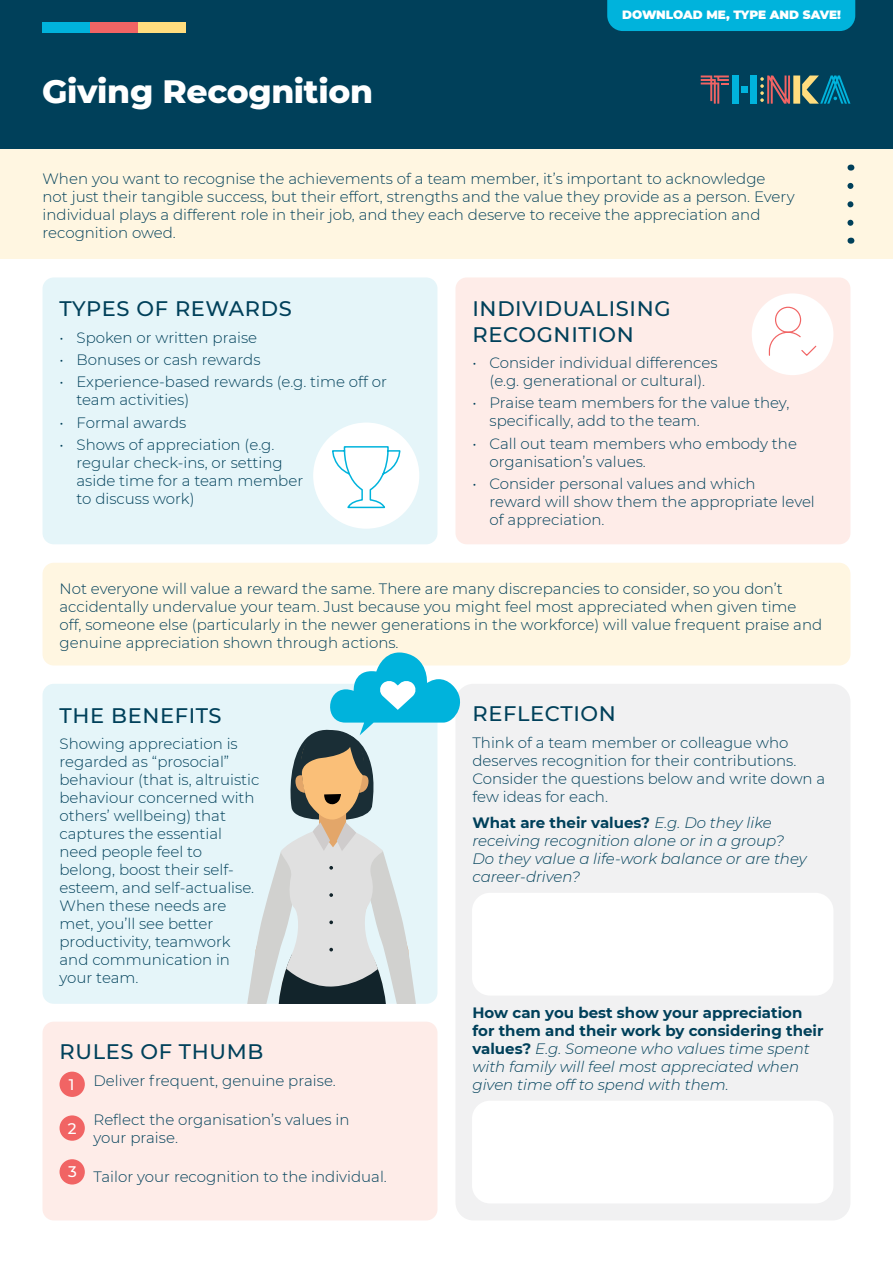
<style>
.page{position:relative;width:893px;height:1263px;background:#fff}
.page>*{position:absolute;margin:0;border:0;box-sizing:border-box;transform-origin:0 0}
.t1{font:800 33px "Montserrat";letter-spacing:-.01em;color:#fff}
.t2{font:500 21px/25.2px "Montserrat";letter-spacing:.03em;color:#00405a}
.t3{font:500 15.3px "Montserrat";color:#fff}
.t4{font:300 15px/18px "Montserrat";color:#00405a}
.t5{font:italic 300 15px/18px "Montserrat";color:#00405a}
.t6{font:900 12px "Montserrat";letter-spacing:-.005em;color:#fff}
.s1{font-weight:700;font-style:normal}
</style>
<div class="page">
<div style="left:43px;top:684px;width:394px;height:320px;background:#e5f5f9;border-radius:11px"></div>
<div style="left:0;top:149px;width:893px;height:109px;background:#fff6e1"></div>
<div style="left:455px;top:684px;width:395px;height:536px;background:#f1f1f2;border-radius:18px"></div>
<div style="left:43px;top:277px;width:394px;height:267px;background:#e5f5f9;border-radius:11px"></div>
<div style="left:43px;top:1022px;width:394px;height:198px;background:#feece8;border-radius:11px"></div>
<div style="left:43px;top:563px;width:807px;height:102px;background:#fff6e1;border-radius:11px"></div>
<div style="left:455px;top:277px;width:395px;height:267px;background:#feece8;border-radius:11px"></div>
<div style="left:0;top:0;width:893px;height:149px;background:#00405a"></div>
<svg style="left:847px;top:186px;width:6px;height:40px"></svg>
<div style="left:313px;top:423px;width:106px;height:106px;background:#fff;border-radius:50%"></div>
<div style="left:752px;top:293px;width:81px;height:82px;background:#fff;border-radius:50%"></div>
<div style="left:60px;top:1071px;width:25px;height:26px;background:#f16464;border-radius:50%"></div>
<div style="left:60px;top:1115px;width:25px;height:26px;background:#f16464;border-radius:50%"></div>
<div style="left:60px;top:1159px;width:25px;height:25px;background:#f16464;border-radius:50%"></div>
<div style="left:472px;top:893px;width:361px;height:102px;background:#fff;border-radius:18px"></div>
<div style="left:472px;top:1101px;width:361px;height:102px;background:#fff;border-radius:18px"></div>
<svg style="left:701px;top:76px;width:28px;height:28px"></svg>
<svg style="left:760px;top:76px;width:90px;height:28px"></svg>
<div style="left:741px;top:86px;width:7px;height:7px;background:#00b3dc"></div>
<div style="left:750px;top:76px;width:7px;height:28px;background:#00b3dc"></div>
<div style="left:732px;top:76px;width:7px;height:28px;background:#00b3dc"></div>
<div style="left:43px;top:22px;width:47px;height:10px;background:#00b3dc"></div>
<div style="left:90px;top:22px;width:48px;height:10px;background:#f16464"></div>
<div style="left:138px;top:22px;width:47px;height:10px;background:#ffdd7e"></div>
<div style="left:607px;top:0;width:248px;height:31px;background:#00b3dc"></div>
<svg style="left:332px;top:446px;width:69px;height:63px"></svg>
<svg style="left:768px;top:306px;width:49px;height:50px"></svg>
<svg style="left:226px;top:652px;width:243px;height:569px"></svg>
<h1 class="t1" style="left:42px;top:67px;width:332px">Giving Recognition</h1>
<p class="t6" style="left:622px;top:6px;width:220px">DOWNLOAD ME, TYPE AND SAVE!</p>
<p class="t4" style="left:43px;top:169px;width:754px">When you want to recognise the achievements of a team member, it’s important to acknowledge not just their tangible success, but their effort, strengths and the value they provide as a person. Every individual plays a different role in their job, and they each deserve to receive the appreciation and recognition owed.</p>
<h2 class="t2" style="left:60px;top:295px;width:234px">TYPES OF REWARDS</h2>
<p class="t4" style="left:60px;top:328px;width:199px">• Spoken or written praise</p>
<p class="t4" style="left:60px;top:350px;width:203px">• Bonuses or cash rewards</p>
<p class="t4" style="left:77px;top:372px;width:312px;text-indent:-17px">• Experience-based rewards (e.g. time off or team activities)</p>
<p class="t4" style="left:60px;top:413px;width:128px">• Formal awards</p>
<p class="t4" style="left:77px;top:435px;width:228px;text-indent:-17px">• Shows of appreciation (e.g. regular check-ins, or setting aside time for a team member to discuss work)</p>
<h2 class="t2" style="left:472px;top:295px;width:200px">INDIVIDUALISING<br>RECOGNITION</h2>
<p class="t4" style="left:472px;top:353px;width:247px;text-align:center">• Consider individual differences (e.g. generational or cultural).</p>
<p class="t4" style="left:489px;top:393px;width:301px;text-indent:-17px">• Praise team members for the value they, specifically, add to the team.</p>
<p class="t4" style="left:489px;top:434px;width:309px;text-indent:-17px">• Call out team members who embody the organisation’s values.</p>
<p class="t4" style="left:489px;top:474px;width:327px;text-indent:-17px">• Consider personal values and which<br>reward will show them the appropriate level of appreciation.</p>
<p class="t4" style="left:60px;top:579px;width:764px">Not everyone will value a reward the same. There are many discrepancies to consider, so you don’t accidentally undervalue your team. Just because you might feel most appreciated when given time off, someone else (particularly in the newer generations in the workforce) will value frequent praise and genuine appreciation shown through actions.</p>
<h2 class="t2" style="left:60px;top:702px;width:164px">THE BENEFITS</h2>
<p class="t4" style="left:60px;top:734px;width:201px">Showing appreciation is regarded as “prosocial” behaviour (that is, altruistic behaviour concerned with others’ wellbeing) that captures the essential need people feel to belong, boost their self&shy;esteem, and self-actualise.<br>When these needs are met, you’ll see better productivity, teamwork and communication in your team.</p>
<h2 class="t2" style="left:60px;top:1038px;width:205px">RULES OF THUMB</h2>
<p class="t4" style="left:94px;top:1071px;width:244px">Deliver frequent, genuine praise.</p>
<p class="t4" style="left:94px;top:1110px;width:257px">Reflect the organisation’s values in your praise.</p>
<p class="t4" style="left:94px;top:1167px;width:295px">Tailor your recognition to the individual.</p>
<p class="t3" style="left:69px;top:1074px;width:7px">1</p>
<p class="t3" style="left:68px;top:1117px;width:10px">2</p>
<p class="t3" style="left:68px;top:1161px;width:10px">3</p>
<h2 class="t2" style="left:472px;top:700px;width:145px">REFLECTION</h2>
<p class="t4" style="left:472px;top:733px;width:354px">Think of a team member or colleague who deserves recognition for their contributions.<br>Consider the questions below and write down a few ideas for each.</p>
<p class="t5" style="left:472px;top:813px;width:336px"><span class="s1">What are their values?</span> E.g. Do they like receiving recognition alone or in a group?<br>Do they value a life-work balance or are they career-driven?</p>
<p class="t5" style="left:472px;top:1003px;width:353px"><span class="s1">How can you best show your appreciation for them and their work by considering their values?</span> E.g. Someone who values time spent with family will feel most appreciated when given time off to spend with them.</p>
</div>
